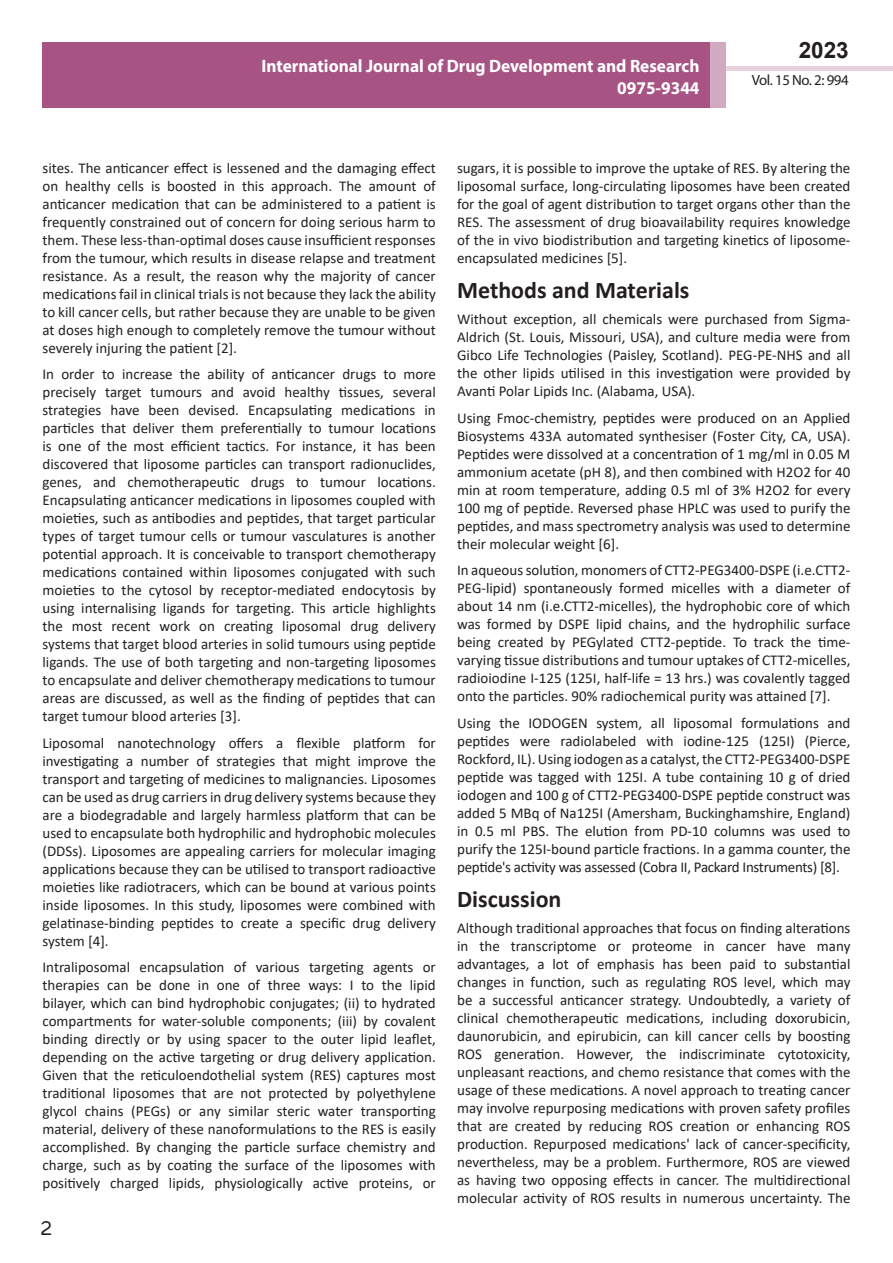
<style>
.page{position:relative;width:893px;height:1263px;background:#fff}
.page>*{position:absolute;margin:0;border:0;box-sizing:border-box;transform-origin:0 0}
.t1{font:25.5px "Tunga";color:#231f20}
.side-heading{font:700 24px "Calibri";color:#231f20}
.t2{font:700 22.5px "Arial";color:#231f20}
.t3{font:700 18px/21.6px "Myriad Pro";color:#fff;text-align:right;scale:.96 1}
.body_text{font:15px/18px "Calibri";color:#231f20;text-align:justify}
.t4{font:14.85px "Myriad Pro";letter-spacing:-.03em;color:#231f20}
</style>
<div class="page">
<div style="left:722px;top:66px;width:171px;height:5px;background:#e7d2de"></div>
<div style="left:43px;top:42px;width:682px;height:66px;background:#a75484"></div>
<div style="left:710px;top:42px;width:15px;height:66px;background:#d1a9c1"></div>
<p class="t3" style="left:262px;top:55px;width:458px">International Journal of Drug Development and Research<br>0975-9344</p>
<h3 class="t2" style="left:799px;top:35px;width:52px">2023</h3>
<p class="t4" style="left:752px;top:71px;width:98px">Vol. 15 No. 2: 994</p>
<p class="body_text" style="left:43px;top:158px;width:395px">sites. The anticancer effect is lessened and the damaging effect on healthy cells is boosted in this approach. The amount of anticancer medication that can be administered to a patient is frequently constrained out of concern for doing serious harm to them. These less-than-optimal doses cause insufficient responses from the tumour, which results in disease relapse and treatment resistance. As a result, the reason why the majority of cancer medications fail in clinical trials is not because they lack the ability to kill cancer cells, but rather because they are unable to be given at doses high enough to completely remove the tumour without severely injuring the patient [2].</p>
<p class="body_text" style="left:43px;top:365px;width:395px">In order to increase the ability of anticancer drugs to more precisely target tumours and avoid healthy tissues, several strategies have been devised. Encapsulating medications in particles that deliver them preferentially to tumour locations is one of the most efficient tactics. For instance, it has been discovered that liposome particles can transport radionuclides, genes, and chemotherapeutic drugs to tumour locations.<br>Encapsulating anticancer medications in liposomes coupled with moieties, such as antibodies and peptides, that target particular types of target tumour cells or tumour vasculatures is another potential approach. It is conceivable to transport chemotherapy medications contained within liposomes conjugated with such moieties to the cytosol by receptor-mediated endocytosis by using internalising ligands for targeting. This article highlights the most recent work on creating liposomal drug delivery systems that target blood arteries in solid tumours using peptide ligands. The use of both targeting and non-targeting liposomes to encapsulate and deliver chemotherapy medications to tumour areas are discussed, as well as the finding of peptides that can target tumour blood arteries [3].</p>
<p class="body_text" style="left:43px;top:733px;width:395px">Liposomal nanotechnology offers a flexible platform for investigating a number of strategies that might improve the transport and targeting of medicines to malignancies. Liposomes can be used as drug carriers in drug delivery systems because they are a biodegradable and largely harmless platform that can be used to encapsulate both hydrophilic and hydrophobic molecules (DDSs). Liposomes are appealing carriers for molecular imaging applications because they can be utilised to transport radioactive moieties like radiotracers, which can be bound at various points inside liposomes. In this study, liposomes were combined with gelatinase-binding peptides to create a specific drug delivery system [4].</p>
<p class="body_text" style="left:43px;top:958px;width:395px">Intraliposomal encapsulation of various targeting agents or therapies can be done in one of three ways: I to the lipid bilayer, which can bind hydrophobic conjugates; (ii) to hydrated compartments for water-soluble components; (iii) by covalent binding directly or by using spacer to the outer lipid leaflet, depending on the active targeting or drug delivery application.<br>Given that the reticuloendothelial system (RES) captures most traditional liposomes that are not protected by polyethylene glycol chains (PEGs) or any similar steric water transporting material, delivery of these nanoformulations to the RES is easily accomplished. By changing the particle surface chemistry and charge, such as by coating the surface of the liposomes with positively charged lipids, physiologically active proteins, or</p>
<h1 class="t1" style="left:41px;top:1211px;width:13px">2</h1>
<p class="body_text" style="left:457px;top:158px;width:395px">sugars, it is possible to improve the uptake of RES. By altering the liposomal surface, long-circulating liposomes have been created for the goal of agent distribution to target organs other than the RES. The assessment of drug bioavailability requires knowledge of the in vivo biodistribution and targeting kinetics of liposome&shy;encapsulated medicines [5].</p>
<p class="side-heading" style="left:457px;top:273px;width:234px">Methods and Materials</p>
<p class="body_text" style="left:457px;top:310px;width:395px">Without exception, all chemicals were purchased from Sigma-Aldrich (St. Louis, Missouri, USA), and culture media were from Gibco Life Technologies (Paisley, Scotland). PEG-PE-NHS and all the other lipids utilised in this investigation were provided by Avanti Polar Lipids Inc. (Alabama, USA).</p>
<p class="body_text" style="left:457px;top:408px;width:395px">Using Fmoc-chemistry, peptides were produced on an Applied Biosystems 433A automated synthesiser (Foster City, CA, USA).<br>Peptides were dissolved at a concentration of 1 mg/ml in 0.05 M ammonium acetate (pH 8), and then combined with H2O2 for 40 min at room temperature, adding 0.5 ml of 3% H2O2 for every 100 mg of peptide. Reversed phase HPLC was used to purify the peptides, and mass spectrometry analysis was used to determine their molecular weight [6].</p>
<p class="body_text" style="left:457px;top:561px;width:395px">In aqueous solution, monomers of CTT2-PEG3400-DSPE (i.e.CTT2- PEG-lipid) spontaneously formed micelles with a diameter of about 14 nm (i.e.CTT2-micelles), the hydrophobic core of which was formed by DSPE lipid chains, and the hydrophilic surface being created by PEGylated CTT2-peptide. To track the time&shy;varying tissue distributions and tumour uptakes of CTT2-micelles, radioiodine I-125 (125I, half-life = 13 hrs.) was covalently tagged onto the particles. 90% radiochemical purity was attained [7].</p>
<p class="body_text" style="left:457px;top:713px;width:395px">Using the IODOGEN system, all liposomal formulations and peptides were radiolabeled with iodine-125 (125I) (Pierce, Rockford, IL). Using iodogen as a catalyst, the CTT2-PEG3400-DSPE peptide was tagged with 125I. A tube containing 10 g of dried iodogen and 100 g of CTT2-PEG3400-DSPE peptide construct was added 5 MBq of Na125I (Amersham, Buckinghamshire, England) in 0.5 ml PBS. The elution from PD-10 columns was used to purify the 125I-bound particle fractions. In a gamma counter, the peptide's activity was assessed (Cobra II, Packard Instruments) [8].</p>
<p class="side-heading" style="left:457px;top:882px;width:106px">Discussion</p>
<p class="body_text" style="left:457px;top:919px;width:395px">Although traditional approaches that focus on finding alterations in the transcriptome or proteome in cancer have many advantages, a lot of emphasis has been paid to substantial changes in function, such as regulating ROS level, which may be a successful anticancer strategy. Undoubtedly, a variety of clinical chemotherapeutic medications, including doxorubicin, daunorubicin, and epirubicin, can kill cancer cells by boosting ROS generation. However, the indiscriminate cytotoxicity, unpleasant reactions, and chemo resistance that comes with the usage of these medications. A novel approach to treating cancer may involve repurposing medications with proven safety profiles that are created by reducing ROS creation or enhancing ROS production. Repurposed medications' lack of cancer-specificity, nevertheless, may be a problem. Furthermore, ROS are viewed as having two opposing effects in cancer. The multidirectional molecular activity of ROS results in numerous uncertainty. The</p>
</div>
